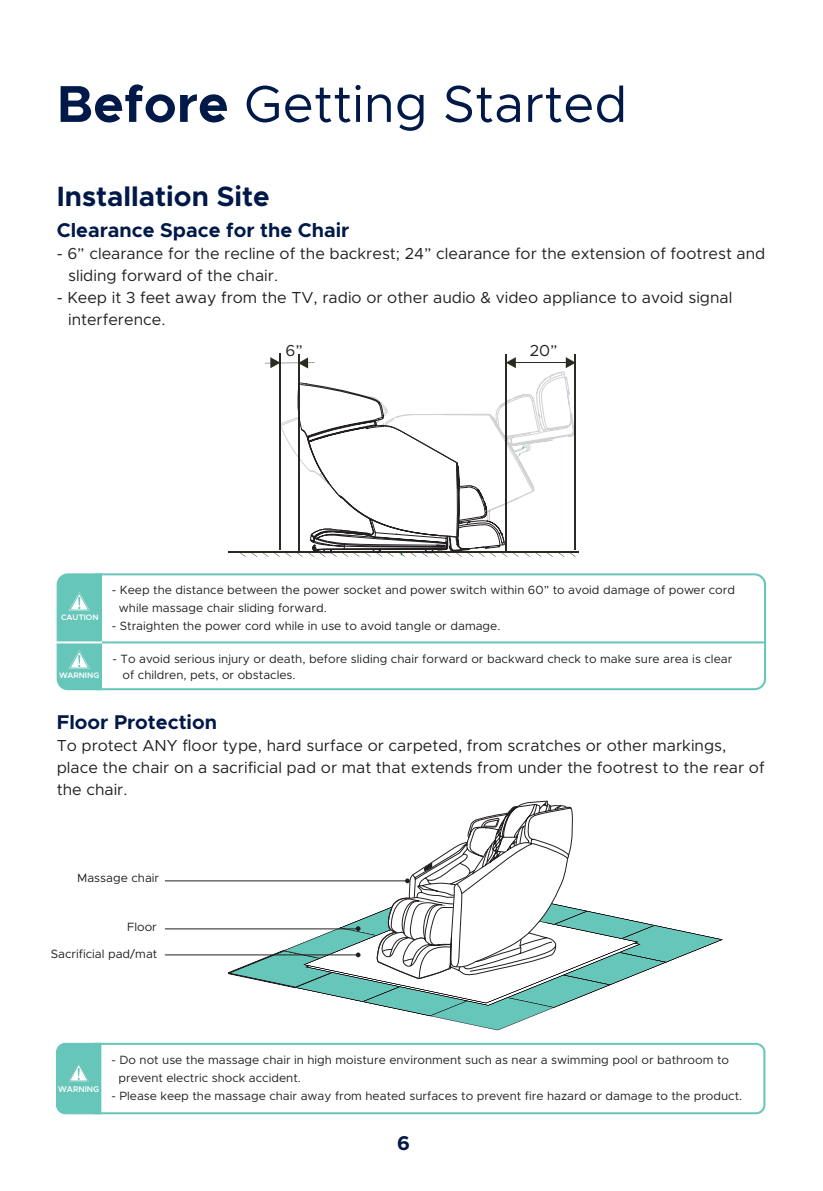
<style>
.page{position:relative;width:823px;height:1191px;background:#fff}
.page>*{position:absolute;margin:0;border:0;box-sizing:border-box;transform-origin:0 0}
.t1{font:52px "Metropolis";color:#001948}
.t2{font:700 28px "Metropolis";color:#001948}
.t3{font:700 20px "Metropolis";color:#001948}
.Paragraph_body_text{font:16px/22px "Metropolis";color:#231f20}
.Paragraph_body_text-2{font:12px/18px "Metropolis";color:#231f20}
.t4{font:600 8.4px "Metropolis";color:#fff}
.t5{font:600 8px "Metropolis";color:#fff}
.s1{font-weight:700}
</style>
<div class="page">
<hr style="left:165px;top:880px;width:242px;height:1px;background:#231f20">
<hr style="left:165px;top:954px;width:192px;height:1px;background:#231f20">
<hr style="left:165px;top:928px;width:192px;height:1px;background:#231f20">
<svg style="left:102px;top:573px;width:663px;height:117px"></svg>
<svg style="left:57px;top:573px;width:45px;height:117px;background:#6fc9bd"></svg>
<hr style="left:102px;top:641px;width:661px;height:2px;background:#65c6b9">
<hr style="left:56px;top:641px;width:46px;height:2px;background:#fff">
<hr style="left:228px;top:551px;width:350px;height:1px;background:#2c2923">
<hr style="left:505px;top:354px;width:1px;height:196px;background:#2c2923">
<hr style="left:298px;top:354px;width:1px;height:196px;background:#2c2923">
<hr style="left:280px;top:354px;width:1px;height:196px;background:#2c2923">
<hr style="left:574px;top:354px;width:1px;height:196px;background:#2c2923">
<svg style="left:239px;top:357px;width:337px;height:199px"></svg>
<svg style="left:101px;top:1042px;width:664px;height:72px"></svg>
<svg style="left:56px;top:1042px;width:45px;height:72px;background:#6ec9bd"></svg>
<svg style="left:228px;top:800px;width:494px;height:230px"></svg>
<p class="t1" style="left:57px;top:72px;width:572px"><span class="s1">Before</span> Getting Started</p>
<p class="t2" style="left:57px;top:178px;width:214px">Installation Site</p>
<p class="t3" style="left:57px;top:217px;width:294px">Clearance Space for the Chair</p>
<p class="Paragraph_body_text" style="left:68px;top:242px;width:698px;text-indent:-11px">- 6” clearance for the recline of the backrest; 24” clearance for the extension of footrest and sliding forward of the chair.</p>
<p class="Paragraph_body_text" style="left:68px;top:286px;width:665px;text-indent:-11px">- Keep it 3 feet away from the TV, radio or other audio &amp; video appliance to avoid signal interference.</p>
<p class="Paragraph_body_text" style="left:285px;top:339px;width:19px">6”</p>
<p class="Paragraph_body_text" style="left:529px;top:339px;width:29px">20”</p>
<p class="t5" style="left:61px;top:612px;width:39px">CAUTION</p>
<p class="Paragraph_body_text-2" style="left:119px;top:581px;width:617px;text-indent:-7px">- Keep the distance between the power socket and power switch within 60” to avoid damage of power cord while massage chair sliding forward.</p>
<p class="Paragraph_body_text-2" style="left:112px;top:617px;width:390px">- Straighten the power cord while in use to avoid tangle or damage.</p>
<p class="Paragraph_body_text-2" style="left:112px;top:649px;width:621px">- To avoid serious injury or death, before sliding chair forward or backward check to make sure area is clear</p>
<p class="t5" style="left:59px;top:670px;width:42px">WARNING</p>
<p class="Paragraph_body_text-2" style="left:122px;top:665px;width:174px">of children, pets, or obstacles.</p>
<p class="t3" style="left:57px;top:710px;width:162px">Floor Protection</p>
<p class="Paragraph_body_text" style="left:57px;top:734px;width:709px">To protect ANY floor type, hard surface or carpeted, from scratches or other markings, place the chair on a sacrificial pad or mat that extends from under the footrest to the rear of the chair.</p>
<p class="Paragraph_body_text-2" style="left:77px;top:869px;width:83px">Massage chair</p>
<p class="Paragraph_body_text-2" style="left:127px;top:917px;width:31px">Floor</p>
<p class="Paragraph_body_text-2" style="left:51px;top:944px;width:108px">Sacrificial pad/mat</p>
<p class="t4" style="left:58px;top:1083px;width:42px">WARNING</p>
<p class="Paragraph_body_text-2" style="left:118px;top:1050px;width:611px;text-indent:-7px">- Do not use the massage chair in high moisture environment such as near a swimming pool or bathroom to prevent electric shock accident.</p>
<p class="Paragraph_body_text-2" style="left:111px;top:1086px;width:631px">- Please keep the massage chair away from heated surfaces to prevent fire hazard or damage to the product.</p>
<h3 class="t3" style="left:397px;top:1130px;width:14px">6</h3>
</div>
